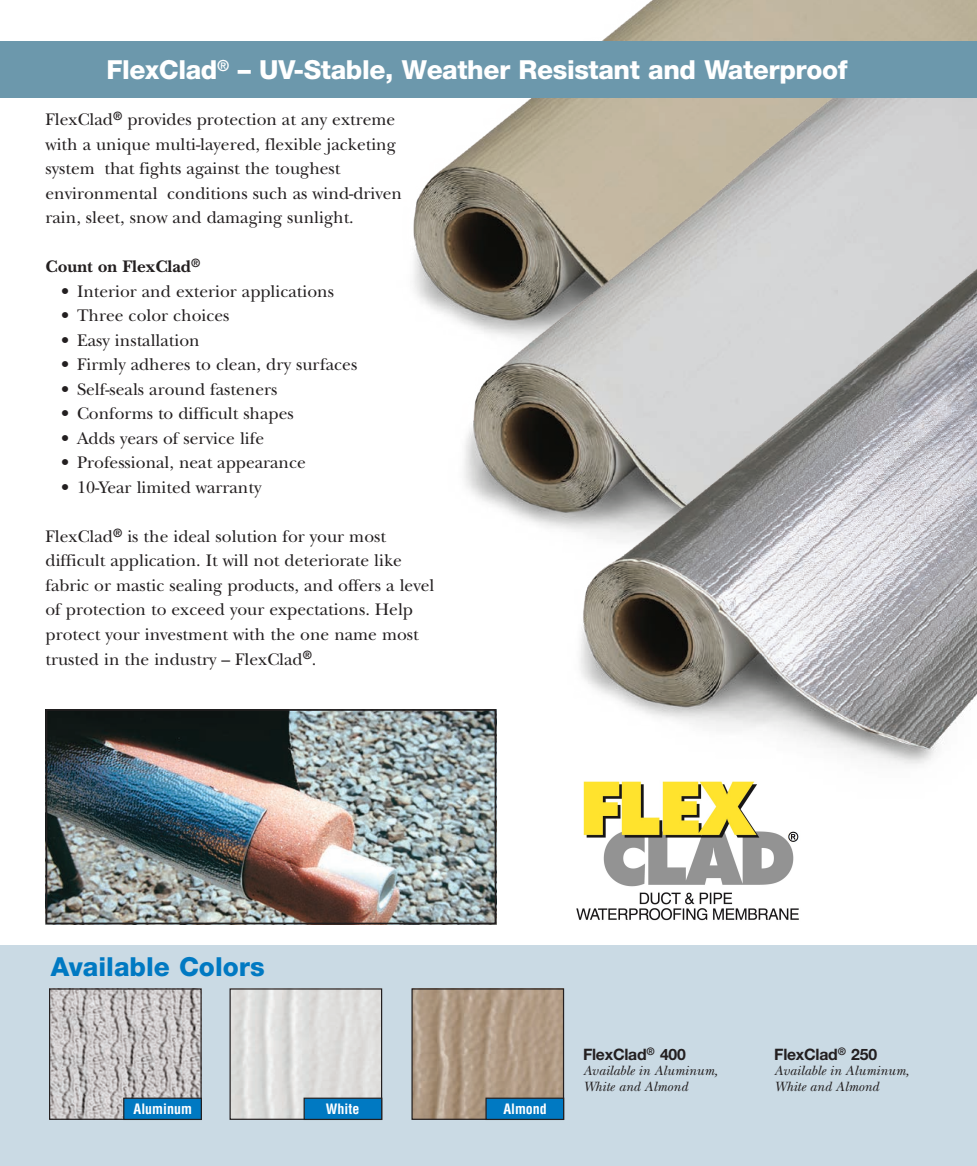
<style>
.page{position:relative;width:977px;height:1166px;background:#fff}
.page>*{position:absolute;margin:0;border:0;box-sizing:border-box;transform-origin:0 0}
.t1{font:800 26.25px "Helvetica Neue";letter-spacing:-.015em;color:#fff}
.t2{font:800 26.25px "Helvetica Neue";color:#0079c2}
.t3{font:17.5px/24.5px "New Baskerville";color:#231f20}
.t4{font:700 17.5px "New Baskerville";color:#231f20}
.t5{font:700 15.75px "Helvetica Neue";letter-spacing:-.015em;color:#231f20}
.t6{font:italic 14px/15.8px "New Baskerville";color:#231f20}
.t7{font:700 condensed 14px "Helvetica";color:#fff}
</style>
<div class="page">
<div style="left:0;top:945px;width:976px;height:221px;background:#cadae4"></div>
<img style="left:413px;top:990px;width:149px;height:127px">
<div style="left:411px;top:988px;width:153px;height:131px;border:1px solid #231f20"></div>
<div style="left:485px;top:1097px;width:79px;height:23px;background:#0079c2;border:1px solid #231f20"></div>
<img style="left:231px;top:990px;width:149px;height:127px">
<div style="left:229px;top:988px;width:153px;height:131px;border:1px solid #231f20"></div>
<div style="left:303px;top:1097px;width:79px;height:23px;background:#0079c2;border:1px solid #231f20"></div>
<img style="left:51px;top:990px;width:149px;height:127px">
<div style="left:49px;top:988px;width:153px;height:131px;border:1px solid #231f20"></div>
<div style="left:123px;top:1097px;width:79px;height:23px;background:#0079c2;border:1px solid #231f20"></div>
<img style="left:49px;top:712px;width:444px;height:209px">
<div style="left:46px;top:709px;width:450px;height:215px;border:2px solid #231f20"></div>
<img style="left:336px;top:0;width:640px;height:42px">
<img style="left:413px;top:98px;width:563px;height:412px">
<img style="left:507px;top:173px;width:469px;height:592px">
<div style="left:0;top:42px;width:976px;height:56px;background:#6c98ac"></div>
<img style="left:576px;top:781px;width:223px;height:140px">
<p class="t1" style="left:106px;top:54px;width:742px">FlexClad<sup>®</sup> – UV-Stable, Weather Resistant and Waterproof</p>
<p class="t3" style="left:46px;top:107px;width:358px">FlexClad<sup>®</sup> provides protection at any extreme with a unique multi-layered, flexible jacketing system that fights against the toughest environmental conditions such as wind-driven rain, sleet, snow and damaging sunlight.</p>
<p class="t4" style="left:46px;top:256px;width:156px">Count on FlexClad<sup>®</sup></p>
<p class="t3" style="left:61px;top:279px;width:274px">• Interior and exterior applications</p>
<p class="t3" style="left:61px;top:303px;width:170px">• Three color choices</p>
<p class="t3" style="left:61px;top:328px;width:140px">• Easy installation</p>
<p class="t3" style="left:61px;top:352px;width:297px">• Firmly adheres to clean, dry surfaces</p>
<p class="t3" style="left:61px;top:377px;width:218px">• Self-seals around fasteners</p>
<p class="t3" style="left:61px;top:401px;width:234px">• Conforms to difficult shapes</p>
<p class="t3" style="left:61px;top:426px;width:204px">• Adds years of service life</p>
<p class="t3" style="left:61px;top:450px;width:246px">• Professional, neat appearance</p>
<p class="t3" style="left:61px;top:475px;width:202px">• 10-Year limited warranty</p>
<p class="t3" style="left:46px;top:524px;width:390px">FlexClad<sup>®</sup> is the ideal solution for your most difficult application. It will not deteriorate like fabric or mastic sealing products, and offers a level of protection to exceed your expectations. Help protect your investment with the one name most trusted in the industry – FlexClad<sup>®</sup>.</p>
<p class="t2" style="left:51px;top:950px;width:215px">Available Colors</p>
<p class="t7" style="left:133px;top:1100px;width:60px">Aluminum</p>
<p class="t7" style="left:326px;top:1100px;width:35px">White</p>
<p class="t7" style="left:503px;top:1100px;width:45px">Almond</p>
<p class="t5" style="left:583px;top:1044px;width:104px">FlexClad<sup>®</sup> 400</p>
<p class="t6" style="left:583px;top:1063px;width:137px">Available in Aluminum,<br>White and Almond</p>
<p class="t5" style="left:774px;top:1044px;width:104px">FlexClad<sup>®</sup> 250</p>
<p class="t6" style="left:774px;top:1063px;width:137px">Available in Aluminum,<br>White and Almond</p>
</div>
